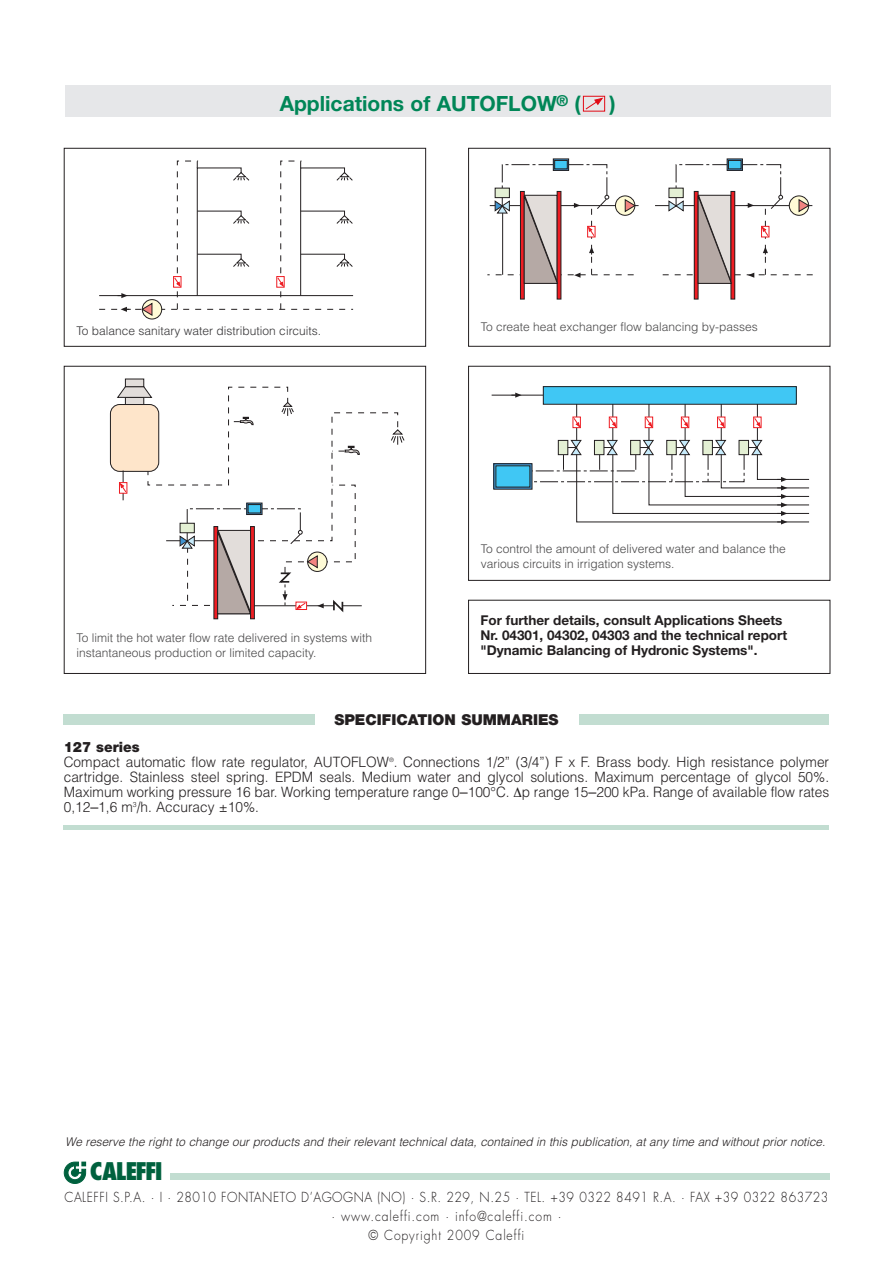
<style>
.page{position:relative;width:893px;height:1263px;background:#fff}
.page>*{position:absolute;margin:0;border:0;box-sizing:border-box;transform-origin:0 0}
.t1{font:800 condensed 23.7px "Futura";color:#00613e;scale:1.04 1}
.t2{font:700 21px "Helvetica Neue";color:#008657}
.t3{font:900 15px "Helvetica Neue";color:#231f20}
.t4{font:300 14.25px/15px "Helvetica";color:#231f20;text-align:justify;scale:.96 1}
.t5{font:900 14.25px "Helvetica Neue";color:#231f20;scale:.96 1}
.t6{font:300 13.5px/18.9px "Futura";letter-spacing:.045em;color:#231f20;text-align:center;scale:.9 1}
.t7{font:700 13.5px/15px "Helvetica Neue";color:#231f20}
.t8{font:300 12px/15px "Helvetica";color:#494849}
.t9{font:italic 300 12px "Helvetica";color:#231f20}
.t10{font:300 12px "Helvetica";color:#363537}
.t11{font:300 6px "Helvetica";color:#231f20}
.s1{font-weight:400}
</style>
<div class="page">
<div style="left:65px;top:85px;width:765px;height:32px;background:#e6e7e9"></div>
<div style="left:583px;top:96px;width:22px;height:16px;border:1px solid #e20a16"></div>
<svg style="left:585px;top:97px;width:18px;height:13px"></svg>
<div style="left:468px;top:148px;width:362px;height:198px;border:1px solid #231f20"></div>
<div style="left:468px;top:366px;width:362px;height:215px;border:1px solid #231f20"></div>
<div style="left:553px;top:159px;width:16px;height:12px;border:1px solid #231f20"></div>
<hr style="left:508px;top:205px;width:131px;height:1px;background:#231f20">
<div style="left:520px;top:191px;width:4px;height:108px;border:1px solid #231f20"></div>
<div style="left:555px;top:160px;width:12px;height:9px;background:#40c7f4"></div>
<div style="left:554px;top:160px;width:13px;height:9px;border:1px solid #231f20"></div>
<div style="left:727px;top:159px;width:16px;height:12px;border:1px solid #231f20"></div>
<div style="left:694px;top:191px;width:4px;height:108px;border:1px solid #231f20"></div>
<div style="left:731px;top:191px;width:4px;height:108px;border:1px solid #231f20"></div>
<div style="left:728px;top:160px;width:13px;height:9px;background:#40c7f4"></div>
<div style="left:728px;top:160px;width:13px;height:9px;border:1px solid #231f20"></div>
<svg style="left:487px;top:164px;width:149px;height:121px"></svg>
<svg style="left:655px;top:164px;width:158px;height:121px"></svg>
<hr style="left:492px;top:395px;width:51px;height:1px;background:#231f20">
<svg style="left:511px;top:393px;width:11px;height:5px"></svg>
<div style="left:543px;top:387px;width:253px;height:17px;background:#40c7f4"></div>
<div style="left:543px;top:386px;width:253px;height:18px;border:1px solid #231f20"></div>
<svg style="left:495px;top:465px;width:35px;height:22px"></svg>
<div style="left:493px;top:463px;width:39px;height:26px;border:1px solid #231f20"></div>
<div style="left:496px;top:466px;width:34px;height:21px;background:#40c7f4"></div>
<svg style="left:530px;top:397px;width:279px;height:127px"></svg>
<div style="left:468px;top:600px;width:362px;height:74px;border:1px solid #231f20"></div>
<div style="left:125px;top:379px;width:19px;height:8px;background:#e2ddda"></div>
<div style="left:125px;top:379px;width:19px;height:8px;border:1px solid #231f20"></div>
<div style="left:64px;top:366px;width:362px;height:308px;border:1px solid #231f20"></div>
<div style="left:214px;top:526px;width:4px;height:93px;border:1px solid #231f20"></div>
<hr style="left:251px;top:527px;width:3px;height:92px;background:#ee1d23">
<div style="left:250px;top:526px;width:5px;height:93px;border:1px solid #231f20"></div>
<div style="left:110px;top:404px;width:49px;height:67px;background:#fee5ca;border-radius:9px"></div>
<div style="left:110px;top:404px;width:49px;height:68px;border:1px solid #231f20;border-radius:9px"></div>
<div style="left:64px;top:148px;width:362px;height:199px;border:1px solid #231f20"></div>
<svg style="left:142px;top:300px;width:20px;height:19px"></svg>
<div style="left:142px;top:299px;width:20px;height:20px;border:1px solid #231f20;border-radius:50%"></div>
<svg style="left:99px;top:161px;width:254px;height:155px"></svg>
<svg style="left:117px;top:386px;width:288px;height:229px"></svg>
<div style="left:64px;top:714px;width:765px;height:11px;background:#c2ddd1"></div>
<div style="left:315px;top:713px;width:263px;height:21px;background:#fff"></div>
<div style="left:64px;top:825px;width:765px;height:5px;background:#c2ddd1"></div>
<div style="left:170px;top:1174px;width:659px;height:6px;background:#c2ddd1"></div>
<svg style="left:64px;top:1162px;width:22px;height:21px"></svg>
<h2 class="t2" style="left:280px;top:96px;width:302px">Applications of AUTOFLOW<sup>®</sup> (</h2>
<h2 class="t2" style="left:610px;top:96px;width:8px">)</h2>
<p class="t10" style="left:76px;top:324px;width:246px">To balance sanitary water distribution circuits.</p>
<p class="t8" style="left:76px;top:630px;width:297px">To limit the hot water flow rate delivered in systems with instantaneous production or limited capacity.</p>
<p class="t8" style="left:481px;top:319px;width:279px">To create heat exchanger flow balancing by-passes</p>
<p class="t8" style="left:481px;top:541px;width:307px">To control the amount of delivered water and balance the various circuits in irrigation systems.</p>
<p class="t7" style="left:481px;top:614px;width:308px">For further details, consult Applications Sheets<br>Nr. 04301, 04302, 04303 and the technical report "Dynamic Balancing of Hydronic Systems".</p>
<p class="t3" style="left:334px;top:714px;width:226px">SPECIFICATION SUMMARIES</p>
<p class="t5" style="left:64px;top:742px;width:80px">127 series</p>
<p class="t4" style="left:64px;top:755px;width:799px">Compact automatic flow rate regulator, AUTOFLOW . Connections 1/2” (3/4”) F x F. Brass body. High resistance polymer</p>
<p class="t11" style="left:389px;top:757px;width:6px">®</p>
<p class="t4" style="left:64px;top:770px;width:799px">cartridge. Stainless steel spring. EPDM seals. Medium water and glycol solutions. Maximum percentage of glycol 50%.<br>Maximum working pressure 16 bar. Working temperature range 0<span class="s1">–</span>100°C. ∆p range 15<span class="s1">–</span>200 kPa. Range of available flow rates 0,12<span class="s1">–</span>1,6 m<sup>3</sup>/h. Accuracy ±10%.</p>
<p class="t9" style="left:65px;top:1134px;width:762px">We reserve the right to change our products and their relevant technical data, contained in this publication, at any time and without prior notice.</p>
<h1 class="t1" style="left:90px;top:1161px;width:72px">CALEFFI</h1>
<p class="t6" style="left:64px;top:1188px;width:850px">CALEFFI S.P.A. · I · 28010 FONTANETO D’AGOGNA (NO) · S.R. 229, N.25 · TEL. +39 0322 8491 R.A. · FAX +39 0322 863723 · www.caleffi.com · info@caleffi.com ·<br>© Copyright 2009 Caleffi</p>
</div>
